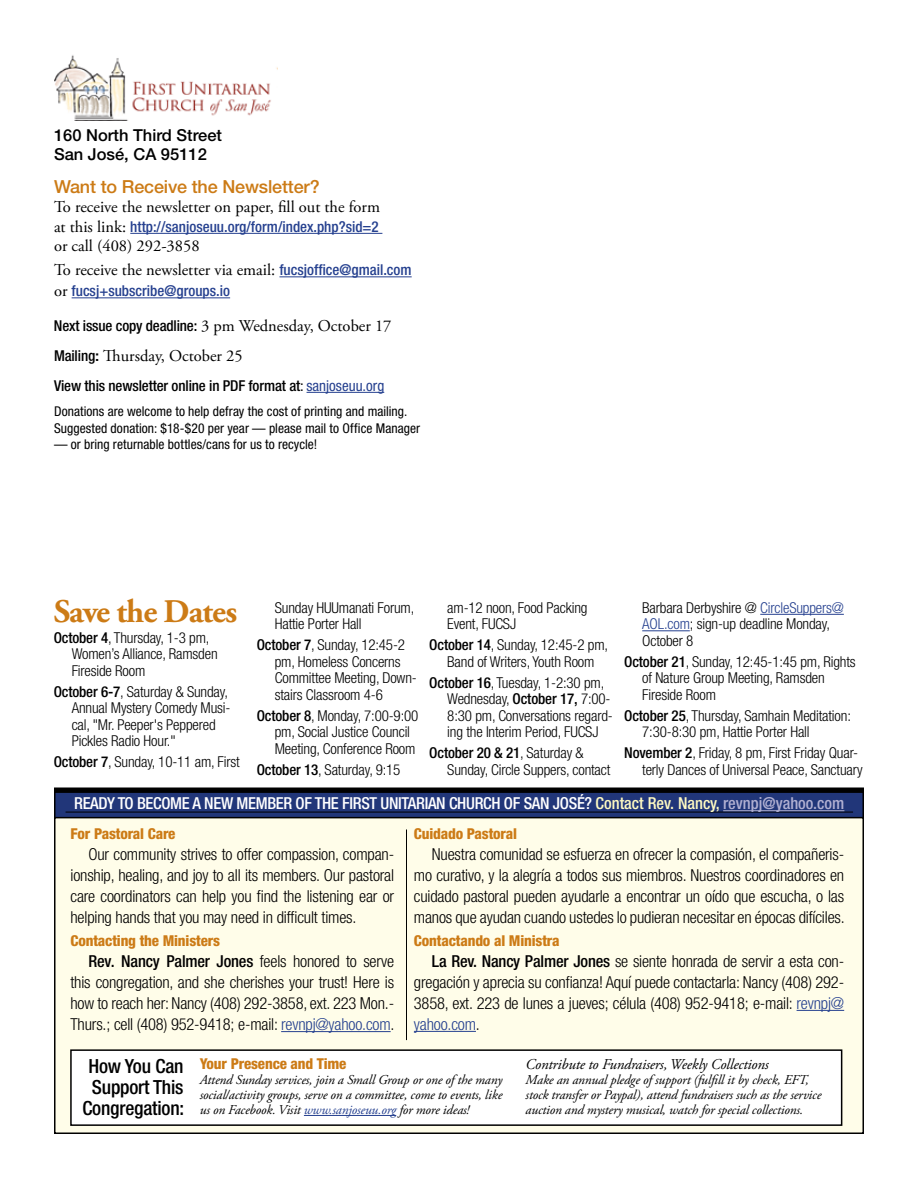
<style>
.page{position:relative;width:918px;height:1188px;background:#fff}
.page>*{position:absolute;margin:0;border:0;box-sizing:border-box;transform-origin:0 0}
.t1{font:700 33px "Adobe Garamond Pro";letter-spacing:-.025em;color:#cc7b16}
.t2{font:500 condensed 19.5px/21px "Helvetica Neue LT Pro";letter-spacing:-.01em;color:#000;text-align:center}
.t3{font:500 18px "Helvetica Neue LT Pro";letter-spacing:-.01em;color:#cc7b16}
.t4{font:300 condensed 16.5px/21px "Helvetica Neue LT Pro";letter-spacing:-.01em;color:#000;text-align:justify}
.t5{font:16.5px/24px "Adobe Garamond Pro";color:#000}
.t6{font:500 condensed 16.5px "Helvetica Neue LT Pro";letter-spacing:-.02em;color:#fff}
.t7{font:500 16.5px/19.5px "Helvetica Neue LT Pro";color:#000}
.t8{font:300 condensed 15px/16.5px "Helvetica Neue LT Pro";letter-spacing:-.01em;color:#000}
.t9{font:500 condensed 15px "Helvetica Neue LT Pro";letter-spacing:-.01em;color:#000}
.t10{font:800 condensed 15px "Helvetica Neue LT Pro";letter-spacing:-.01em;color:#cc7b16}
.t11{font:500 condensed 15px "Helvetica Neue LT Pro";color:#25408f}
.t12{font:italic 15px "Adobe Garamond Pro";letter-spacing:-.01em;color:#000}
.t13{font:italic 13.5px/15px "Adobe Garamond Pro";letter-spacing:-.01em;color:#000;text-align:justify}
.t14{font:condensed 13.5px/16.5px "Helvetica Neue LT Pro";letter-spacing:.005em;color:#000}
.s1{font-family:"Adobe Garamond Pro";font-weight:400;font-stretch:normal;font-size:16.5px;color:#000}
.s2{font-family:"Helvetica Neue LT Pro";font-weight:500;font-stretch:condensed;font-size:15px;color:#25408f}
.s3{font-family:"Adobe Garamond Pro";font-weight:400;font-stretch:normal;font-size:16.5px}
.s4{font-family:"Helvetica Neue LT Pro";font-weight:500;font-stretch:condensed;font-size:15px}
.s5{font-family:"Helvetica Neue LT Pro";font-weight:500;font-size:15px}
.s6{font-weight:400}
.s7{font-weight:400;color:#25408f}
.s8{font-weight:500}
.s9{color:#fffac2}
.s10{color:#b1b0d2}
.s11{color:#25408f}
</style>
<div class="page">
<hr style="left:130px;top:233px;width:252px;height:1px;background:#25408f">
<hr style="left:279px;top:276px;width:133px;height:1px;background:#25408f">
<hr style="left:72px;top:297px;width:158px;height:1px;background:#25408f">
<hr style="left:307px;top:392px;width:77px;height:1px;background:#25408f">
<div style="left:54px;top:788px;width:810px;height:6px;background:#000"></div>
<img style="left:54px;top:55px;width:223px;height:65px">
<div style="left:55px;top:792px;width:808px;height:46px;background:#213679"></div>
<div style="left:54px;top:791px;width:810px;height:47px;border:2px solid #000"></div>
<hr style="left:66px;top:812px;width:787px;height:1px;background:#000">
<hr style="left:723px;top:810px;width:121px;height:1px;background:#b1b0d2">
<div style="left:55px;top:818px;width:808px;height:315px;background:#fffde9"></div>
<div style="left:54px;top:817px;width:810px;height:317px;border:2px solid #000"></div>
<hr style="left:281px;top:1031px;width:110px;height:1px;background:#25408f">
<hr style="left:797px;top:1010px;width:47px;height:1px;background:#25408f">
<hr style="left:414px;top:1031px;width:62px;height:1px;background:#25408f">
<hr style="left:406px;top:830px;width:1px;height:210px;background:#000">
<div style="left:71px;top:1050px;width:771px;height:75px;background:#fff"></div>
<div style="left:70px;top:1049px;width:772px;height:77px;border:2px solid #000"></div>
<hr style="left:304px;top:1115px;width:92px;height:1px;background:#25408f">
<hr style="left:760px;top:614px;width:84px;height:1px;background:#25408f">
<hr style="left:642px;top:630px;width:48px;height:1px;background:#25408f">
<p class="t7" style="left:54px;top:125px;width:170px">160 North Third Street<br>San José, CA 95112</p>
<p class="t3" style="left:54px;top:176px;width:267px">Want to Receive the Newsletter?</p>
<p class="t5" style="left:54px;top:196px;width:328px">To receive the newsletter on paper, fill out the form</p>
<p class="t11" style="left:54px;top:218px;width:326px"><span class="s1">at this link:</span> http://sanjoseuu.org/form/index.php?sid=2</p>
<p class="t5" style="left:54px;top:235px;width:359px">or call (408) 292-3858<br>To receive the newsletter via email: <span class="s2">fucsjoffice@gmail.com</span></p>
<p class="t11" style="left:54px;top:282px;width:178px"><span class="s1">or</span> fucsj+subscribe@groups.io</p>
<p class="t9" style="left:54px;top:317px;width:339px">Next issue copy deadline: <span class="s3">3 pm Wednesday, October 17</span></p>
<p class="t5" style="left:54px;top:344px;width:190px"><span class="s4">Mailing</span><span class="s5">:</span> Thursday, October 25</p>
<p class="t9" style="left:54px;top:377px;width:332px">View this newsletter online in PDF format at<span class="s6">:</span> <span class="s7">sanjoseuu.org</span></p>
<p class="t14" style="left:54px;top:403px;width:368px">Donations are welcome to help defray the cost of printing and mailing.<br>Suggested donation: $18-$20 per year — please mail to Office Manager</p>
<p class="t14" style="left:54px;top:436px;width:265px">— or bring returnable bottles/cans for us to recycle!</p>
<h1 class="t1" style="left:54px;top:592px;width:185px">Save the Dates</h1>
<p class="t8" style="left:72px;top:629px;width:148px;text-indent:-18px"><span class="s8">October 4</span>, Thursday, 1-3 pm,<br>Women’s Alliance, Ramsden<br>Fireside Room</p>
<p class="t8" style="left:72px;top:683px;width:160px;text-indent:-18px"><span class="s8">October 6-7</span>, Saturday &amp; Sunday,<br>Annual Mystery Comedy Musi&shy;cal, "Mr. Peeper's Peppered<br>Pickles Radio Hour."</p>
<p class="t8" style="left:54px;top:754px;width:187px"><span class="s8">October 7</span>, Sunday, 10-11 am, First</p>
<p class="t6" style="left:74px;top:793px;width:772px">READY TO BECOME A NEW MEMBER OF THE FIRST UNITARIAN CHURCH OF SAN JOSÉ? <span class="s9">Contact Rev. Nancy,</span> <span class="s10">revnpj@yahoo.com</span></p>
<p class="t10" style="left:70px;top:825px;width:107px">For Pastoral Care</p>
<p class="t4" style="left:70px;top:844px;width:325px;text-indent:18px">Our community strives to offer compassion, compan&shy;ionship, healing, and joy to all its members. Our pastoral care coordinators can help you find the listening ear or helping hands that you may need in difficult times.</p>
<p class="t10" style="left:70px;top:931px;width:151px">Contacting the Ministers</p>
<p class="t4" style="left:70px;top:950px;width:326px;text-indent:18px"><span class="s8">Rev. Nancy Palmer Jones</span> feels honored to serve this congregation, and she cherishes your trust! Here is how to reach her: Nancy (408) 292-3858, ext. 223 Mon.- Thurs.; cell (408) 952-9418; e-mail: <span class="s11">revnpj@yahoo.com</span>.</p>
<p class="t8" style="left:275px;top:599px;width:141px">Sunday HUUmanati Forum,<br>Hattie Porter Hall</p>
<p class="t8" style="left:275px;top:637px;width:144px;text-indent:-18px"><span class="s8">October 7</span>, Sunday, 12:45-2 pm, Homeless Concerns<br>Committee Meeting, Down&shy;stairs Classroom 4-6</p>
<p class="t8" style="left:275px;top:707px;width:145px;text-indent:-18px"><span class="s8">October 8</span>, Monday, 7:00-9:00 pm, Social Justice Council<br>Meeting, Conference Room</p>
<p class="t8" style="left:257px;top:761px;width:145px"><span class="s8">October 13</span>, Saturday, 9:15</p>
<p class="t8" style="left:642px;top:599px;width:203px">Barbara Derbyshire @ <span class="s11">CircleSuppers@<br>AOL.com</span>; sign-up deadline Monday,<br>October 8</p>
<p class="t8" style="left:642px;top:653px;width:215px;text-indent:-18px"><span class="s8">October 21</span>, Sunday, 12:45-1:45 pm, Rights of Nature Group Meeting, Ramsden<br>Fireside Room</p>
<p class="t8" style="left:642px;top:707px;width:210px;text-indent:-18px"><span class="s8">October 25</span>, Thursday, Samhain Meditation:<br>7:30-8:30 pm, Hattie Porter Hall</p>
<p class="t8" style="left:624px;top:745px;width:240px;text-align:right"><span class="s8">November 2</span>, Friday, 8 pm, First Friday Quar&shy;terly Dances of Universal Peace, Sanctuary</p>
<p class="t8" style="left:447px;top:599px;width:142px">am-12 noon, Food Packing<br>Event, FUCSJ</p>
<p class="t8" style="left:429px;top:637px;width:180px;text-align:center"><span class="s8">October 14</span>, Sunday, 12:45-2 pm,<br>Band of Writers, Youth Room</p>
<p class="t8" style="left:447px;top:674px;width:167px;text-indent:-18px"><span class="s8">October 16</span>, Tuesday, 1-2:30 pm,<br>Wednesday, <span class="s8">October 17,</span> 7:00-<br>8:30 pm, Conversations regard&shy;ing the Interim Period, FUCSJ</p>
<p class="t8" style="left:447px;top:745px;width:165px;text-indent:-18px"><span class="s8">October 20 &amp; 21</span>, Saturday &amp;<br>Sunday, Circle Suppers, contact</p>
<p class="t10" style="left:414px;top:825px;width:105px">Cuidado Pastoral</p>
<p class="t4" style="left:414px;top:844px;width:432px;text-indent:18px">Nuestra comunidad se esfuerza en ofrecer la compasión, el compañeris&shy;mo curativo, y la alegría a todos sus miembros. Nuestros coordinadores en cuidado pastoral pueden ayudarle a encontrar un oído que escucha, o las manos que ayudan cuando ustedes lo pudieran necesitar en épocas difíciles.</p>
<p class="t10" style="left:414px;top:931px;width:147px">Contactando al Ministra</p>
<p class="t4" style="left:414px;top:950px;width:432px;text-indent:18px"><span class="s8">La Rev. Nancy Palmer Jones</span> se siente honrada de servir a esta con&shy;gregación y aprecia su confianza! Aquí puede contactarla: Nancy (408) 292- 3858, ext. 223 de lunes a jueves; célula (408) 952-9418; e-mail: <span class="s11">revnpj@ yahoo.com</span>.</p>
<h2 class="t2" style="left:82px;top:1055px;width:103px">How You Can<br>Support This<br>Congregation:</h2>
<p class="t10" style="left:200px;top:1054px;width:148px">Your Presence and Time</p>
<p class="t13" style="left:200px;top:1073px;width:304px">Attend Sunday services, join a Small Group or one of the many social/activity groups, serve on a committee, come to events, like us on Facebook. Visit <span class="s11">www.sanjoseuu.org</span> for more ideas!</p>
<p class="t12" style="left:526px;top:1056px;width:245px">Contribute to Fundraisers, Weekly Collections</p>
<p class="t13" style="left:526px;top:1073px;width:297px;text-align:left">Make an annual pledge of support (fulfill it by check, EFT, stock transfer or Paypal), attend fundraisers such as the service auction and mystery musical, watch for special collections.</p>
</div>
